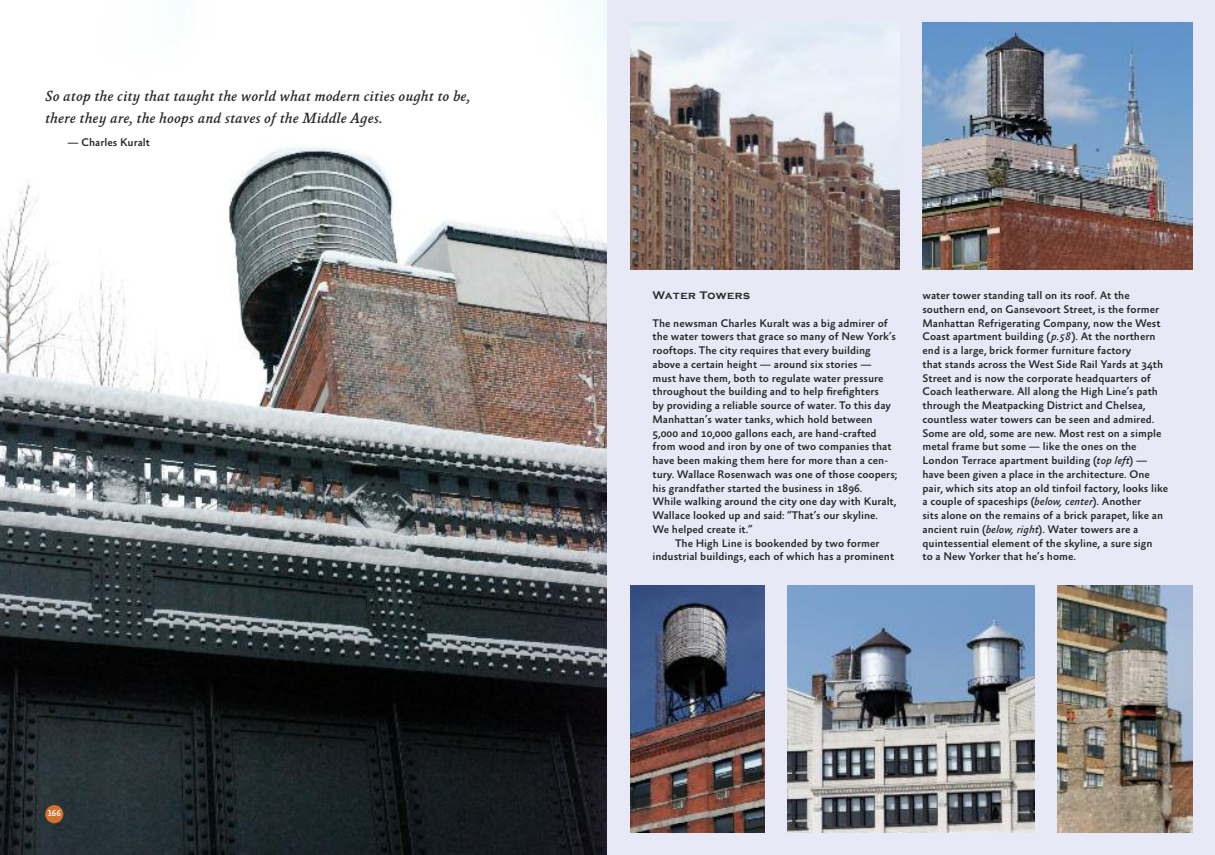
<style>
.page{position:relative;width:1215px;height:855px;background:#fff}
.page>*{position:absolute;margin:0;border:0;box-sizing:border-box;transform-origin:0 0}
.t1{font:italic 500 15px/22.5px "Absara";color:#272627}
.t2{font:500 11.25px/13.8px "Absara Sans";color:#272627}
.t3{font:700 11.25px "Copperplate Gothic";letter-spacing:.05em;color:#272627}
.t4{font:500 8.75px "Absara Sans TF";color:#fff}
.s1{font-style:italic}
</style>
<div class="page">
<img style="left:0;top:0;width:608px;height:855px">
<div style="left:608px;top:0;width:607px;height:855px;background:#e7eaf6"></div>
<img style="left:1058px;top:585px;width:134px;height:247px">
<img style="left:630px;top:585px;width:135px;height:247px">
<div style="left:45px;top:805px;width:18px;height:18px;background:#d0722d;border-radius:50%"></div>
<img style="left:630px;top:22px;width:270px;height:248px">
<img style="left:922px;top:22px;width:270px;height:248px">
<img style="left:788px;top:585px;width:247px;height:247px">
<h1 class="t1" style="left:45px;top:85px;width:427px">So atop the city that taught the world what modern cities ought to be, there they are, the hoops and staves of the Middle Ages.</h1>
<p class="t2" style="left:68px;top:136px;width:84px">— Charles Kuralt</p>
<p class="t4" style="left:47px;top:809px;width:15px">166</p>
<p class="t3" style="left:652px;top:289px;width:99px">Water Towers</p>
<p class="t2" style="left:652px;top:316px;width:237px">The newsman Charles Kuralt was a big admirer of</p>
<p class="t2" style="left:653px;top:330px;width:245px">the water towers that grace so many of New York’s</p>
<p class="t2" style="left:653px;top:344px;width:220px">rooftops. The city requires that every building</p>
<p class="t2" style="left:653px;top:358px;width:221px">above a certain height — around six stories —</p>
<p class="t2" style="left:653px;top:371px;width:233px">must have them, both to regulate water pressure</p>
<p class="t2" style="left:653px;top:385px;width:228px">throughout the building and to help firefighters</p>
<p class="t2" style="left:653px;top:399px;width:240px">by providing a reliable source of water. To this day</p>
<p class="t2" style="left:653px;top:413px;width:222px">Manhattan’s water tanks, which hold between</p>
<p class="t2" style="left:653px;top:426px;width:226px">5,000 and 10,000 gallons each, are hand-crafted</p>
<p class="t2" style="left:653px;top:440px;width:241px">from wood and iron by one of two companies that</p>
<p class="t2" style="left:653px;top:454px;width:237px">have been making them here for more than a cen-</p>
<p class="t2" style="left:653px;top:468px;width:246px">tury. Wallace Rosenwach was one of those coopers;</p>
<p class="t2" style="left:653px;top:481px;width:211px">his grandfather started the business in 1896.</p>
<p class="t2" style="left:653px;top:495px;width:245px">While walking around the city one day with Kuralt,</p>
<p class="t2" style="left:653px;top:509px;width:227px">Wallace looked up and said: “That’s our skyline.</p>
<p class="t2" style="left:653px;top:523px;width:102px">We helped create it.”</p>
<p class="t2" style="left:675px;top:536px;width:206px">The High Line is bookended by two former</p>
<p class="t2" style="left:653px;top:550px;width:243px">industrial buildings, each of which has a prominent</p>
<p class="t2" style="left:923px;top:289px;width:247px">water tower standing tall on its roof. At the southern end, on Gansevoort Street, is the former Manhattan Refrigerating Company, now the West Coast apartment building (<span class="s1">p.58</span>). At the northern end is a large, brick former furniture factory<br>that stands across the West Side Rail Yards at 34th Street and is now the corporate headquarters of Coach leatherware. All along the High Line’s path through the Meatpacking District and Chelsea, countless water towers can be seen and admired.<br>Some are old, some are new. Most rest on a simple metal frame but some — like the ones on the London Terrace apartment building (<span class="s1">top left</span>) — have been given a place in the architecture. One pair, which sits atop an old tinfoil factory, looks like a couple of spaceships (<span class="s1">below, center</span>). Another<br>sits alone on the remains of a brick parapet, like an ancient ruin (<span class="s1">below, right</span>). Water towers are a quintessential element of the skyline, a sure sign<br>to a New Yorker that he’s home.</p>
</div>
